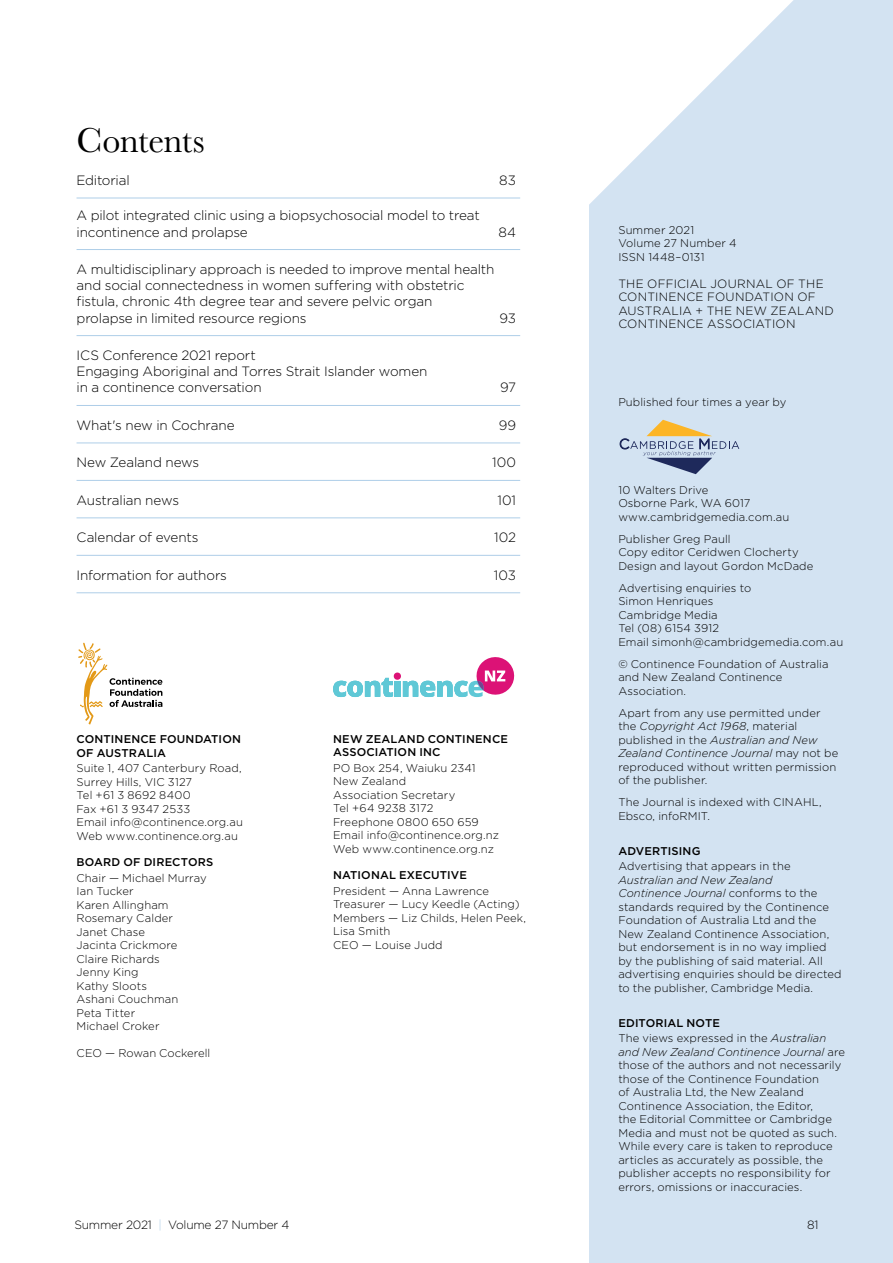
<style>
.page{position:relative;width:893px;height:1263px;background:#fff}
.page>*{position:absolute;margin:0;border:0;box-sizing:border-box;transform-origin:0 0}
.t1{font:36px "Baskerville";letter-spacing:-.015em;color:#000}
.t2{font:300 13.5px/16.2px "Gotham";letter-spacing:-.01em;color:#000}
.t3{font:300 12px/13.5px "Gotham";letter-spacing:.015em;color:#000}
.t4{font:300 12px "Gotham";letter-spacing:-.02em;color:#000}
.t5{font:300 11.25px/13.5px "Gotham";letter-spacing:.01em;color:#000}
.t6{font:500 11.25px/13.5px "Gotham";letter-spacing:.01em;color:#000}
.s1{font-style:italic}
.s2{font-weight:500}
.s3{color:#aecee8}
</style>
<div class="page">
<div style="left:590px;top:0;width:303px;height:1263px;background:#d3e3f2"></div>
<svg style="left:589px;top:0;width:204px;height:206px"></svg>
<svg style="left:620px;top:420px;width:119px;height:54px"></svg>
<svg style="left:333px;top:657px;width:181px;height:40px"></svg>
<hr style="left:77px;top:198px;width:443px;height:1px;background:#aecee8">
<hr style="left:77px;top:249px;width:443px;height:1px;background:#aecee8">
<hr style="left:77px;top:335px;width:443px;height:1px;background:#aecee8">
<hr style="left:77px;top:405px;width:443px;height:1px;background:#aecee8">
<hr style="left:77px;top:443px;width:443px;height:1px;background:#aecee8">
<hr style="left:77px;top:480px;width:443px;height:1px;background:#aecee8">
<hr style="left:77px;top:518px;width:443px;height:1px;background:#aecee8">
<hr style="left:77px;top:555px;width:443px;height:1px;background:#aecee8">
<hr style="left:77px;top:592px;width:443px;height:1px;background:#aecee8">
<svg style="left:78px;top:643px;width:85px;height:81px"></svg>
<h1 class="t1" style="left:77px;top:117px;width:130px">Contents</h1>
<p class="t2" style="left:77px;top:172px;width:55px">Editorial</p>
<p class="t2" style="left:499px;top:172px;width:18px">83</p>
<p class="t2" style="left:77px;top:207px;width:405px">A pilot integrated clinic using a biopsychosocial model to treat incontinence and prolapse</p>
<p class="t2" style="left:498px;top:223px;width:19px">84</p>
<p class="t2" style="left:77px;top:261px;width:419px">A multidisciplinary approach is needed to improve mental health and social connectedness in women suffering with obstetric fistula, chronic 4th degree tear and severe pelvic organ<br>prolapse in limited resource regions</p>
<p class="t2" style="left:499px;top:309px;width:18px">93</p>
<p class="t2" style="left:77px;top:347px;width:352px">ICS Conference 2021 report<br>Engaging Aboriginal and Torres Strait Islander women in a continence conversation</p>
<p class="t2" style="left:500px;top:379px;width:18px">97</p>
<p class="t2" style="left:77px;top:417px;width:160px">What's new in Cochrane</p>
<p class="t2" style="left:499px;top:417px;width:19px">99</p>
<p class="t2" style="left:77px;top:454px;width:124px">New Zealand news</p>
<p class="t2" style="left:492px;top:454px;width:25px">100</p>
<p class="t2" style="left:77px;top:492px;width:104px">Australian news</p>
<p class="t2" style="left:498px;top:492px;width:20px">101</p>
<p class="t2" style="left:77px;top:529px;width:124px">Calendar of events</p>
<p class="t2" style="left:494px;top:529px;width:23px">102</p>
<p class="t2" style="left:77px;top:567px;width:152px">Information for authors</p>
<p class="t2" style="left:494px;top:567px;width:24px">103</p>
<p class="t6" style="left:77px;top:732px;width:166px">CONTINENCE FOUNDATION<br>OF AUSTRALIA</p>
<p class="t5" style="left:77px;top:761px;width:168px">Suite 1, 407 Canterbury Road,<br>Surrey Hills, VIC 3127<br>Tel +61 3 8692 8400<br>Fax +61 3 9347 2533<br>Email info@continence.org.au<br>Web www.continence.org.au</p>
<p class="t6" style="left:77px;top:855px;width:138px">BOARD OF DIRECTORS</p>
<p class="t5" style="left:77px;top:871px;width:132px">Chair — Michael Murray<br>Ian Tucker<br>Karen Allingham<br>Rosemary Calder<br>Janet Chase<br>Jacinta Crickmore<br>Claire Richards<br>Jenny King<br>Kathy Sloots<br>Ashani Couchman<br>Peta Titter<br>Michael Croker</p>
<p class="t5" style="left:77px;top:1045px;width:135px">CEO — Rowan Cockerell</p>
<p class="t6" style="left:333px;top:732px;width:176px">NEW ZEALAND CONTINENCE<br>ASSOCIATION INC</p>
<p class="t5" style="left:333px;top:761px;width:167px">PO Box 254, Waiuku 2341<br>New Zealand<br>Association Secretary<br>Tel +64 9238 3172<br>Freephone 0800 650 659<br>Email info@continence.org.nz<br>Web www.continence.org.nz</p>
<p class="t6" style="left:333px;top:868px;width:135px">NATIONAL EXECUTIVE</p>
<p class="t5" style="left:333px;top:884px;width:194px">President — Anna Lawrence<br>Treasurer — Lucy Keedle (Acting)<br>Members — Liz Childs, Helen Peek,<br>Lisa Smith<br>CEO — Louise Judd</p>
<p class="t5" style="left:618px;top:223px;width:120px">Summer 2021<br>Volume 27 Number 4<br>ISSN 1448–0131</p>
<p class="t3" style="left:618px;top:276px;width:217px">THE OFFICIAL JOURNAL OF THE<br>CONTINENCE FOUNDATION OF<br>AUSTRALIA + THE NEW ZEALAND<br>CONTINENCE ASSOCIATION</p>
<p class="t5" style="left:618px;top:395px;width:170px">Published four times a year by</p>
<p class="t5" style="left:618px;top:483px;width:173px">10 Walters Drive<br>Osborne Park, WA 6017 www.cambridgemedia.com.au</p>
<p class="t5" style="left:618px;top:532px;width:197px">Publisher Greg Paull<br>Copy editor Ceridwen Clocherty<br>Design and layout Gordon McDade</p>
<p class="t5" style="left:618px;top:581px;width:226px">Advertising enquiries to<br>Simon Henriques<br>Cambridge Media<br>Tel (08) 6154 3912<br>Email simonh@cambridgemedia.com.au</p>
<p class="t5" style="left:618px;top:657px;width:212px">© Continence Foundation of Australia and New Zealand Continence<br>Association.</p>
<p class="t5" style="left:618px;top:706px;width:222px">Apart from any use permitted under the <span class="s1">Copyright Act 1968</span>, material published in the <span class="s1">Australian and New Zealand Continence Journal</span> may not be reproduced without written permission of the publisher.</p>
<p class="t5" style="left:618px;top:795px;width:205px">The Journal is indexed with CINAHL,<br>Ebsco, infoRMIT.</p>
<p class="t6" style="left:618px;top:844px;width:84px">ADVERTISING</p>
<p class="t5" style="left:618px;top:859px;width:174px">Advertising that appears in the</p>
<p class="t5" style="left:618px;top:873px;width:225px"><span class="s1">Australian and New Zealand<br>Continence Journal</span> conforms to the standards required by the Continence Foundation of Australia Ltd and the New Zealand Continence Association, but endorsement is in no way implied by the publishing of said material. All advertising enquiries should be directed to the publisher, Cambridge Media.</p>
<p class="t5" style="left:618px;top:1015px;width:209px;line-height:15.6px"><span class="s2">EDITORIAL NOTE<br></span>The views expressed in the <span class="s1">Australian</span></p>
<p class="t5" style="left:618px;top:1045px;width:228px"><span class="s1">and New Zealand Continence Journal</span> are those of the authors and not necessarily those of the Continence Foundation<br>of Australia Ltd, the New Zealand Continence Association, the Editor,<br>the Editorial Committee or Cambridge Media and must not be quoted as such.<br>While every care is taken to reproduce articles as accurately as possible, the publisher accepts no responsibility for errors, omissions or inaccuracies.</p>
<p class="t4" style="left:74px;top:1218px;width:217px">Summer 2021 <span class="s3">|</span> Volume 27 Number 4</p>
<p class="t3" style="left:807px;top:1218px;width:13px">81</p>
</div>
